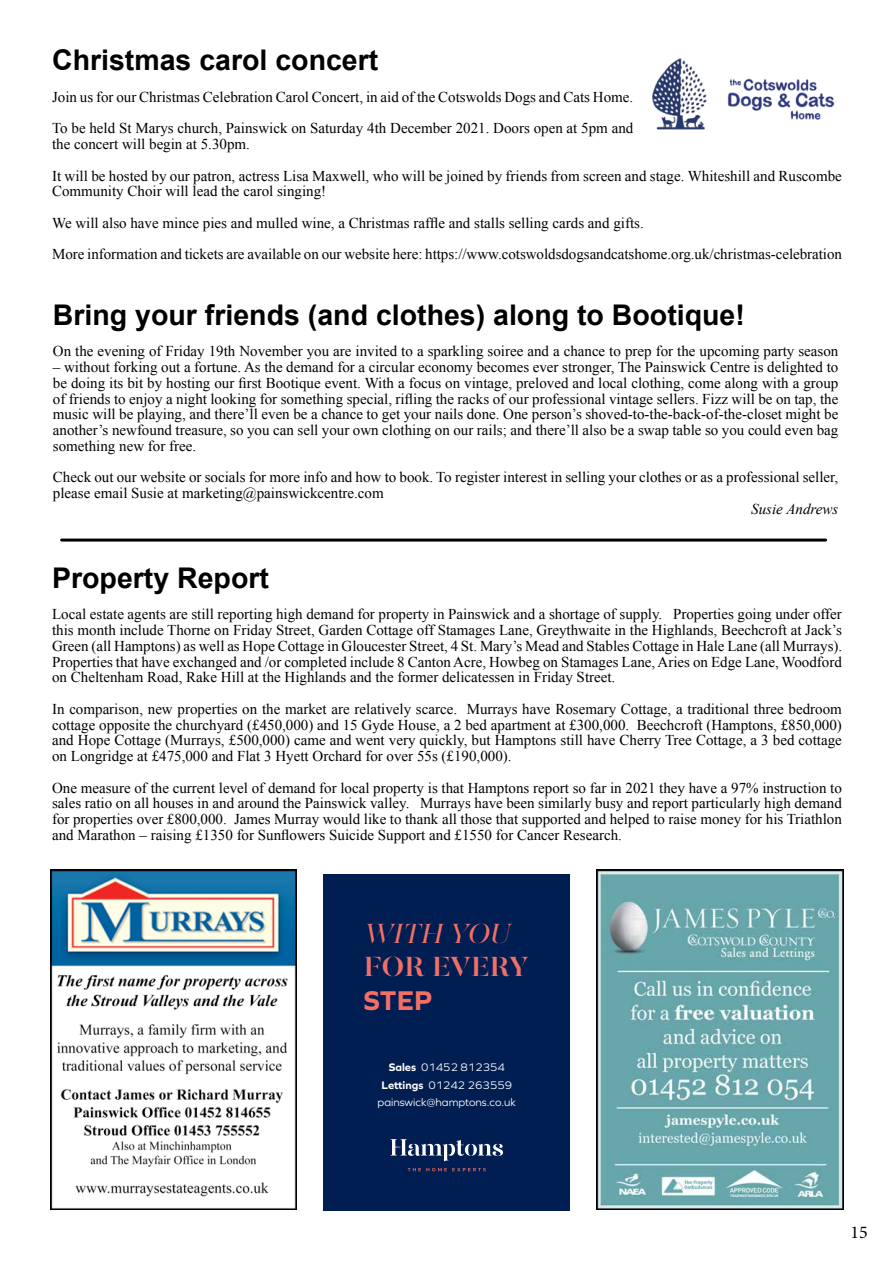
<style>
.page{position:relative;width:893px;height:1263px;background:#fff}
.page>*{position:absolute;margin:0;border:0;box-sizing:border-box;transform-origin:0 0}
.t1{font:700 28.5px "Arial";color:#000}
.t2{font:700 28.2px "Gabriela Stencil";letter-spacing:-.005em;color:#f36f66}
.t3{font:italic 28.2px "Gabriela Stencil";color:#f36f66}
.t4{font:700 28.2px "Graphie";color:#f36f66}
.t5{font:18px "Minion Pro";color:#000}
.t6{font:15px/15.8px "Times New Roman";color:#000}
.t7{font:italic 15px "Times New Roman";color:#000}
.t8{font:11.4px/17.9px "Graphie";color:#fff;text-align:center}
.s1{font-weight:700}
</style>
<div class="page">
<img style="left:50px;top:869px;width:247px;height:341px">
<div style="left:323px;top:874px;width:247px;height:336px;background:#001e51"></div>
<svg style="left:390px;top:1139px;width:113px;height:22px"></svg>
<svg style="left:408px;top:1168px;width:78px;height:3px"></svg>
<img style="left:597px;top:869px;width:246px;height:341px">
<hr style="left:62px;top:539px;width:764px;height:3px;background:#000">
<img style="left:652px;top:58px;width:183px;height:72px">
<h1 class="t1" style="left:52px;top:41px;width:328px">Christmas carol concert</h1>
<p class="t6" style="left:52px;top:81px;width:583px;line-height:31.5px">Join us for our Christmas Celebration Carol Concert, in aid of the Cotswolds Dogs and Cats Home.<br>To be held St Marys church, Painswick on Saturday 4th December 2021. Doors open at 5pm and</p>
<p class="t6" style="left:52px;top:128px;width:791px;line-height:31.5px">the concert will begin at 5.30pm.<br>It will be hosted by our patron, actress Lisa Maxwell, who will be joined by friends from screen and stage. Whiteshill and Ruscombe</p>
<p class="t6" style="left:52px;top:175px;width:791px;line-height:31.5px">Community Choir will lead the carol singing!<br>We will also have mince pies and mulled wine, a Christmas raffle and stalls selling cards and gifts.<br>More information and tickets are available on our website here: https://www.cotswoldsdogsandcatshome.org.uk/christmas-celebration</p>
<h1 class="t1" style="left:53px;top:296px;width:693px">Bring your friends (and clothes) along to Bootique!</h1>
<p class="t6" style="left:53px;top:343px;width:787px">On the evening of Friday 19th November you are invited to a sparkling soiree and a chance to prep for the upcoming party season</p>
<p class="t6" style="left:53px;top:359px;width:787px;text-align:justify">– without forking out a fortune. As the demand for a circular economy becomes ever stronger, The Painswick Centre is delighted to be doing its bit by hosting our first Bootique event. With a focus on vintage, preloved and local clothing, come along with a group of friends to enjoy a night looking for something special, rifling the racks of our professional vintage sellers. Fizz will be on tap, the music will be playing, and there’ll even be a chance to get your nails done. One person’s shoved-to-the-back-of-the-closet might be another’s newfound treasure, so you can sell your own clothing on our rails; and there’ll also be a swap table so you could even bag something new for free.</p>
<p class="t6" style="left:53px;top:469px;width:787px">Check out our website or socials for more info and how to book. To register interest in selling your clothes or as a professional seller, please email Susie at marketing@painswickcentre.com</p>
<p class="t7" style="left:751px;top:498px;width:89px">Susie Andrews</p>
<h1 class="t1" style="left:52px;top:559px;width:218px">Property Report</h1>
<p class="t6" style="left:52px;top:606px;width:792px;text-align:justify">Local estate agents are still reporting high demand for property in Painswick and a shortage of supply. Properties going under offer this month include Thorne on Friday Street, Garden Cottage off Stamages Lane, Greythwaite in the Highlands, Beechcroft at Jack’s Green (all Hamptons) as well as Hope Cottage in Gloucester Street, 4 St. Mary’s Mead and Stables Cottage in Hale Lane (all Murrays).<br>Properties that have exchanged and /or completed include 8 Canton Acre, Howbeg on Stamages Lane, Aries on Edge Lane, Woodford on Cheltenham Road, Rake Hill at the Highlands and the former delicatessen in Friday Street.</p>
<p class="t6" style="left:52px;top:701px;width:791px;text-align:justify">In comparison, new properties on the market are relatively scarce. Murrays have Rosemary Cottage, a traditional three bedroom cottage opposite the churchyard (£450,000) and 15 Gyde House, a 2 bed apartment at £300,000. Beechcroft (Hamptons, £850,000) and Hope Cottage (Murrays, £500,000) came and went very quickly, but Hamptons still have Cherry Tree Cottage, a 3 bed cottage on Longridge at £475,000 and Flat 3 Hyett Orchard for over 55s (£190,000).</p>
<p class="t6" style="left:52px;top:779px;width:791px;text-align:justify">One measure of the current level of demand for local property is that Hamptons report so far in 2021 they have a 97% instruction to sales ratio on all houses in and around the Painswick valley. Murrays have been similarly busy and report particularly high demand for properties over £800,000. James Murray would like to thank all those that supported and helped to raise money for his Triathlon and Marathon – raising £1350 for Sunflowers Suicide Support and £1550 for Cancer Research.</p>
<h2 class="t3" style="left:364px;top:916px;width:147px">WITH YOU</h2>
<h2 class="t2" style="left:364px;top:949px;width:166px">FOR EVERY</h2>
<h2 class="t4" style="left:364px;top:984px;width:70px">STEP</h2>
<p class="t8" style="left:378px;top:1058px;width:140px"><span class="s1">Sales</span> 01452 812354<br><span class="s1">Lettings</span> 01242 263559 painswick@hamptons.co.uk</p>
<p class="t5" style="left:850px;top:1220px;width:19px">15</p>
</div>
